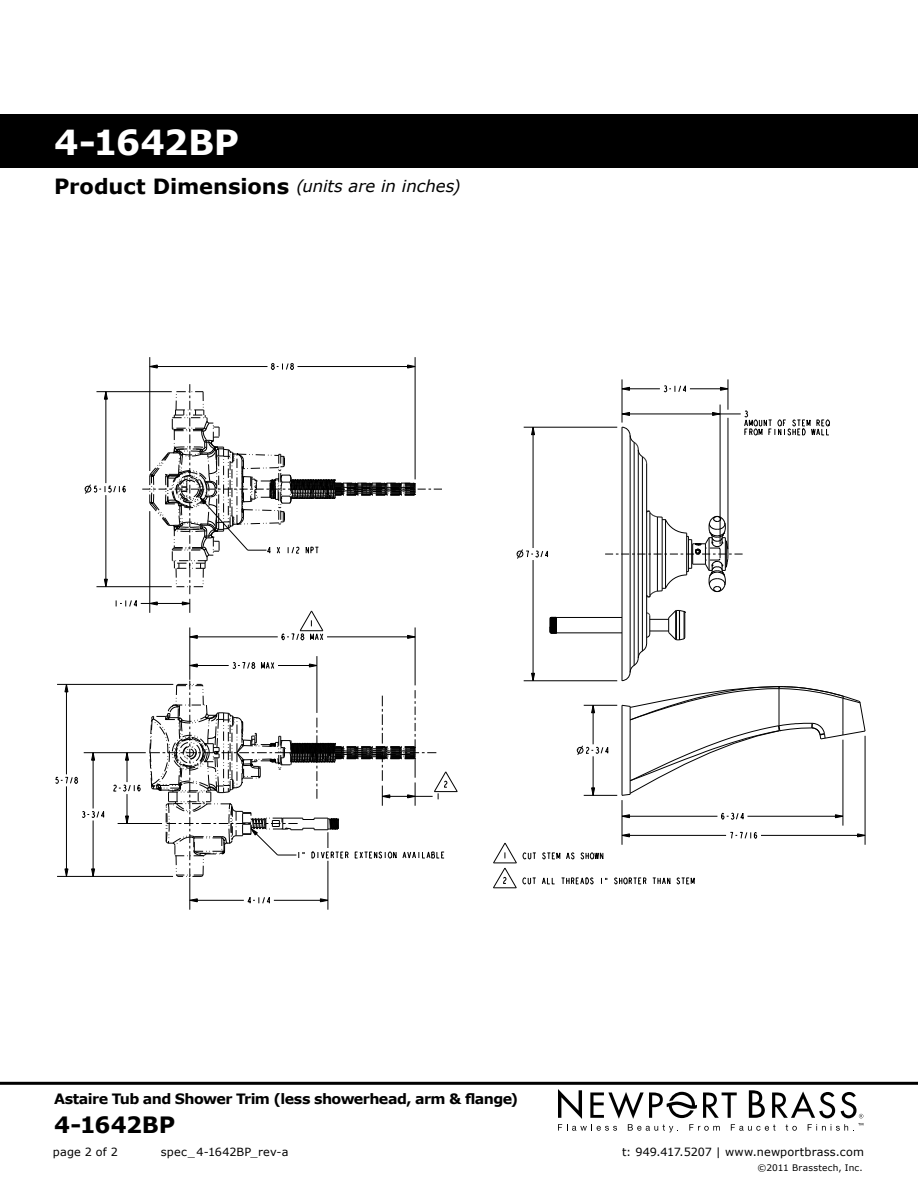
<style>
.page{position:relative;width:918px;height:1188px;background:#fff}
.page>*{position:absolute;margin:0;border:0;box-sizing:border-box;transform-origin:0 0}
.t1{font:700 34.5px "Verdana";letter-spacing:-.01em;color:#fff}
.t2{font:700 22.5px "Verdana";letter-spacing:-.005em;color:#000}
.t3{font:italic 16.5px "Verdana";letter-spacing:-.005em;color:#000}
.t4{font:700 14.25px "Verdana";letter-spacing:-.04em;color:#000}
.t5{font:11.25px "Verdana";letter-spacing:.015em;color:#000}
.t6{font:9px "Verdana";letter-spacing:.025em;color:#000}
.s1{font-weight:700;font-style:normal;font-size:21px}
</style>
<div class="page">
<div style="left:0;top:114px;width:918px;height:54px;background:#000"></div>
<hr style="left:0;top:1082px;width:918px;height:3px;background:#000">
<svg style="left:558px;top:1089px;width:305px;height:43px"></svg>
<svg style="left:744px;top:410px;width:86px;height:26px"></svg>
<svg style="left:623px;top:412px;width:7px;height:4px"></svg>
<svg style="left:712px;top:412px;width:8px;height:4px"></svg>
<svg style="left:232px;top:662px;width:43px;height:7px"></svg>
<svg style="left:189px;top:664px;width:9px;height:3px"></svg>
<svg style="left:309px;top:664px;width:8px;height:3px"></svg>
<svg style="left:125px;top:816px;width:4px;height:7px"></svg>
<svg style="left:55px;top:777px;width:23px;height:7px"></svg>
<svg style="left:65px;top:685px;width:3px;height:7px"></svg>
<svg style="left:65px;top:869px;width:3px;height:7px"></svg>
<svg style="left:271px;top:363px;width:23px;height:7px"></svg>
<svg style="left:149px;top:365px;width:9px;height:3px"></svg>
<svg style="left:407px;top:365px;width:8px;height:3px"></svg>
<svg style="left:663px;top:385px;width:24px;height:8px"></svg>
<svg style="left:623px;top:387px;width:7px;height:4px"></svg>
<svg style="left:720px;top:387px;width:8px;height:4px"></svg>
<svg style="left:516px;top:549px;width:33px;height:10px"></svg>
<svg style="left:531px;top:428px;width:4px;height:7px"></svg>
<svg style="left:531px;top:673px;width:4px;height:8px"></svg>
<svg style="left:576px;top:744px;width:33px;height:11px"></svg>
<svg style="left:591px;top:706px;width:4px;height:7px"></svg>
<svg style="left:591px;top:787px;width:4px;height:8px"></svg>
<svg style="left:721px;top:812px;width:23px;height:8px"></svg>
<svg style="left:835px;top:814px;width:8px;height:4px"></svg>
<svg style="left:623px;top:814px;width:7px;height:4px"></svg>
<svg style="left:730px;top:831px;width:27px;height:8px"></svg>
<svg style="left:623px;top:833px;width:7px;height:4px"></svg>
<svg style="left:857px;top:833px;width:8px;height:4px"></svg>
<svg style="left:82px;top:808px;width:23px;height:10px"></svg>
<svg style="left:91px;top:753px;width:4px;height:8px"></svg>
<svg style="left:91px;top:869px;width:4px;height:7px"></svg>
<svg style="left:247px;top:897px;width:23px;height:7px"></svg>
<svg style="left:189px;top:898px;width:9px;height:4px"></svg>
<svg style="left:320px;top:898px;width:8px;height:4px"></svg>
<svg style="left:542px;top:852px;width:62px;height:8px"></svg>
<svg style="left:542px;top:877px;width:13px;height:8px"></svg>
<svg style="left:562px;top:877px;width:32px;height:8px"></svg>
<svg style="left:601px;top:877px;width:46px;height:8px"></svg>
<svg style="left:653px;top:877px;width:42px;height:8px"></svg>
<hr style="left:634px;top:442px;width:1px;height:224px;background:#000">
<hr style="left:642px;top:457px;width:1px;height:194px;background:#000">
<hr style="left:66px;top:684px;width:1px;height:90px;background:#000">
<hr style="left:66px;top:786px;width:1px;height:90px;background:#000">
<hr style="left:93px;top:753px;width:1px;height:55px;background:#000">
<hr style="left:93px;top:821px;width:1px;height:55px;background:#000">
<svg style="left:113px;top:753px;width:28px;height:39px"></svg>
<hr style="left:127px;top:794px;width:1px;height:30px;background:#000">
<hr style="left:190px;top:878px;width:1px;height:32px;background:#000">
<hr style="left:190px;top:627px;width:1px;height:53px;background:#000">
<hr style="left:274px;top:900px;width:54px;height:1px;background:#000">
<hr style="left:190px;top:900px;width:54px;height:1px;background:#000">
<hr style="left:57px;top:876px;width:116px;height:1px;background:#000">
<hr style="left:317px;top:656px;width:1px;height:57px;background:#000">
<hr style="left:328px;top:861px;width:1px;height:49px;background:#000">
<hr style="left:118px;top:823px;width:44px;height:1px;background:#000">
<hr style="left:84px;top:752px;width:62px;height:1px;background:#000">
<hr style="left:415px;top:627px;width:1px;height:58px;background:#000">
<hr style="left:57px;top:684px;width:116px;height:1px;background:#000">
<hr style="left:278px;top:665px;width:39px;height:1px;background:#000">
<hr style="left:190px;top:665px;width:39px;height:1px;background:#000">
<svg style="left:493px;top:843px;width:43px;height:46px"></svg>
<hr style="left:150px;top:357px;width:1px;height:114px;background:#000">
<hr style="left:415px;top:357px;width:1px;height:122px;background:#000">
<hr style="left:298px;top:366px;width:117px;height:1px;background:#000">
<hr style="left:150px;top:366px;width:117px;height:1px;background:#000">
<hr style="left:761px;top:835px;width:104px;height:1px;background:#000">
<hr style="left:622px;top:835px;width:104px;height:1px;background:#000">
<hr style="left:747px;top:816px;width:96px;height:1px;background:#000">
<hr style="left:622px;top:816px;width:95px;height:1px;background:#000">
<hr style="left:584px;top:795px;width:33px;height:1px;background:#000">
<hr style="left:533px;top:427px;width:1px;height:121px;background:#000">
<hr style="left:533px;top:560px;width:1px;height:121px;background:#000">
<hr style="left:584px;top:705px;width:33px;height:1px;background:#000">
<hr style="left:593px;top:705px;width:1px;height:39px;background:#000">
<hr style="left:593px;top:756px;width:1px;height:39px;background:#000">
<hr style="left:524px;top:681px;width:93px;height:1px;background:#000">
<hr style="left:622px;top:800px;width:1px;height:45px;background:#000">
<hr style="left:622px;top:379px;width:1px;height:44px;background:#000">
<hr style="left:720px;top:405px;width:1px;height:139px;background:#000">
<hr style="left:728px;top:418px;width:1px;height:131px;background:#000">
<hr style="left:728px;top:379px;width:1px;height:31px;background:#000">
<hr style="left:843px;top:740px;width:1px;height:86px;background:#000">
<hr style="left:524px;top:427px;width:93px;height:1px;background:#000">
<hr style="left:622px;top:414px;width:119px;height:1px;background:#000">
<hr style="left:865px;top:736px;width:1px;height:109px;background:#000">
<hr style="left:690px;top:389px;width:38px;height:1px;background:#000">
<hr style="left:622px;top:389px;width:38px;height:1px;background:#000">
<hr style="left:622px;top:427px;width:1px;height:254px;background:#000">
<hr style="left:630px;top:435px;width:1px;height:238px;background:#000">
<hr style="left:638px;top:449px;width:1px;height:210px;background:#000">
<hr style="left:556px;top:632px;width:66px;height:1px;background:#000">
<hr style="left:646px;top:464px;width:1px;height:180px;background:#000">
<hr style="left:556px;top:617px;width:66px;height:1px;background:#000">
<svg style="left:621px;top:426px;width:26px;height:38px"></svg>
<svg style="left:149px;top:681px;width:309px;height:196px"></svg>
<svg style="left:84px;top:384px;width:358px;height:257px"></svg>
<svg style="left:549px;top:617px;width:8px;height:17px"></svg>
<svg style="left:621px;top:610px;width:245px;height:186px"></svg>
<svg style="left:605px;top:511px;width:138px;height:87px"></svg>
<p class="t1" style="left:54px;top:121px;width:187px">4-1642BP</p>
<h3 class="t3" style="left:54px;top:176px;width:408px"><span class="s1">Product Dimensions</span> (units are in inches)</h3>
<p class="t4" style="left:54px;top:1090px;width:466px">Astaire Tub and Shower Trim (less showerhead, arm &amp; flange)</p>
<p class="t2" style="left:54px;top:1111px;width:123px">4-1642BP</p>
<p class="t5" style="left:53px;top:1144px;width:67px">page 2 of 2</p>
<p class="t5" style="left:161px;top:1144px;width:129px">spec_4-1642BP_rev-a</p>
<p class="t5" style="left:622px;top:1144px;width:243px">t: 949.417.5207 | www.newportbrass.com</p>
<p class="t6" style="left:758px;top:1162px;width:107px">©2011 Brasstech, Inc.</p>
</div>
